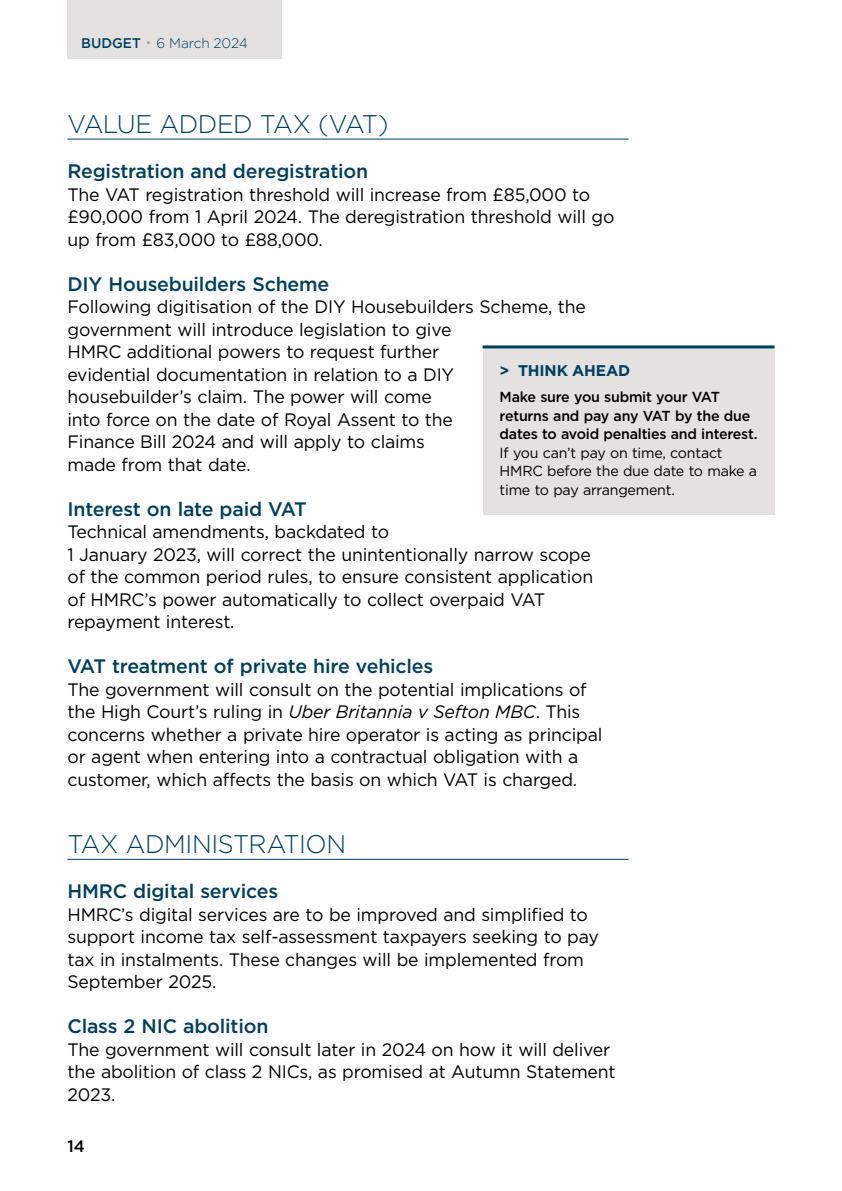
<style>
.page{position:relative;width:842px;height:1191px;background:#fff}
.page>*{position:absolute;margin:0;border:0;box-sizing:border-box;transform-origin:0 0}
.t1{font:300 25.6px "Gotham";letter-spacing:-.02em;color:#003f5f}
.t2{font:500 19.6px "Gotham";letter-spacing:-.01em;color:#003f5f}
.t3{font:18px/22.4px "Gotham";letter-spacing:-.01em;color:#000}
.t4{font:500 16.4px "Gotham";color:#000}
.t5{font:700 15.6px "Gotham";letter-spacing:-.01em;color:#003f5f}
.t6{font:500 14.4px/18.6px "Gotham";letter-spacing:-.015em;color:#000}
.t7{font:14.4px/18.6px "Gotham";letter-spacing:-.015em;color:#000}
.t8{font:300 14px "Gotham";letter-spacing:-.01em;color:#003f5f}
.s1{font-weight:500}
.s2{font-style:italic}
</style>
<div class="page">
<div style="left:67px;top:0;width:215px;height:58px;background:#e3e2e0"></div>
<hr style="left:67px;top:139px;width:561px;height:1px;background:#003f5f">
<hr style="left:67px;top:859px;width:561px;height:1px;background:#003f5f">
<div style="left:483px;top:346px;width:291px;height:168px;background:#e3e2e0"></div>
<hr style="left:483px;top:345px;width:291px;height:3px;background:#003f5f">
<p class="t8" style="left:81px;top:34px;width:168px"><span class="s1">BUDGET</span> <sup>●</sup> 6 March 2024</p>
<p class="t8" style="left:157px;top:34px;width:97px">15 March 2023</p>
<h1 class="t1" style="left:67px;top:108px;width:323px">VALUE ADDED TAX (VAT)</h1>
<p class="t2" style="left:67px;top:158px;width:302px">Registration and deregistration</p>
<p class="t3" style="left:67px;top:183px;width:548px">The VAT registration threshold will increase from £85,000 to £90,000 from 1 April 2024. The deregistration threshold will go up from £83,000 to £88,000.</p>
<p class="t2" style="left:67px;top:271px;width:263px">DIY Housebuilders Scheme</p>
<p class="t3" style="left:67px;top:295px;width:520px">Following digitisation of the DIY Housebuilders Scheme, the government will introduce legislation to give<br>HMRC additional powers to request further<br>evidential documentation in relation to a DIY<br>housebuilder’s claim. The power will come<br>into force on the date of Royal Assent to the<br>Finance Bill 2024 and will apply to claims<br>made from that date.</p>
<p class="t2" style="left:67px;top:496px;width:241px">Interest on late paid VAT</p>
<p class="t3" style="left:67px;top:520px;width:527px">Technical amendments, backdated to<br>1 January 2023, will correct the unintentionally narrow scope of the common period rules, to ensure consistent application of HMRC’s power automatically to collect overpaid VAT repayment interest.</p>
<p class="t2" style="left:67px;top:653px;width:367px">VAT treatment of private hire vehicles</p>
<p class="t3" style="left:67px;top:678px;width:536px">The government will consult on the potential implications of the High Court’s ruling in <span class="s2">Uber Britannia v Sefton MBC</span>. This concerns whether a private hire operator is acting as principal or agent when entering into a contractual obligation with a customer, which affects the basis on which VAT is charged.</p>
<p class="t5" style="left:500px;top:360px;width:132px">&gt; THINK AHEAD</p>
<p class="t6" style="left:500px;top:387px;width:259px">Make sure you submit your VAT returns and pay any VAT by the due dates to avoid penalties and interest.</p>
<p class="t7" style="left:500px;top:443px;width:259px">If you can’t pay on time, contact<br>HMRC before the due date to make a time to pay arrangement.</p>
<h1 class="t1" style="left:67px;top:828px;width:280px">TAX ADMINISTRATION</h1>
<p class="t2" style="left:67px;top:878px;width:212px">HMRC digital services</p>
<p class="t3" style="left:67px;top:903px;width:533px">HMRC’s digital services are to be improved and simplified to support income tax self-assessment taxpayers seeking to pay tax in instalments. These changes will be implemented from September 2025.</p>
<p class="t2" style="left:67px;top:1013px;width:203px">Class 2 NIC abolition</p>
<p class="t3" style="left:67px;top:1038px;width:550px">The government will consult later in 2024 on how it will deliver the abolition of class 2 NICs, as promised at Autumn Statement<br>2023.</p>
<p class="t4" style="left:67px;top:1135px;width:19px">14</p>
</div>
